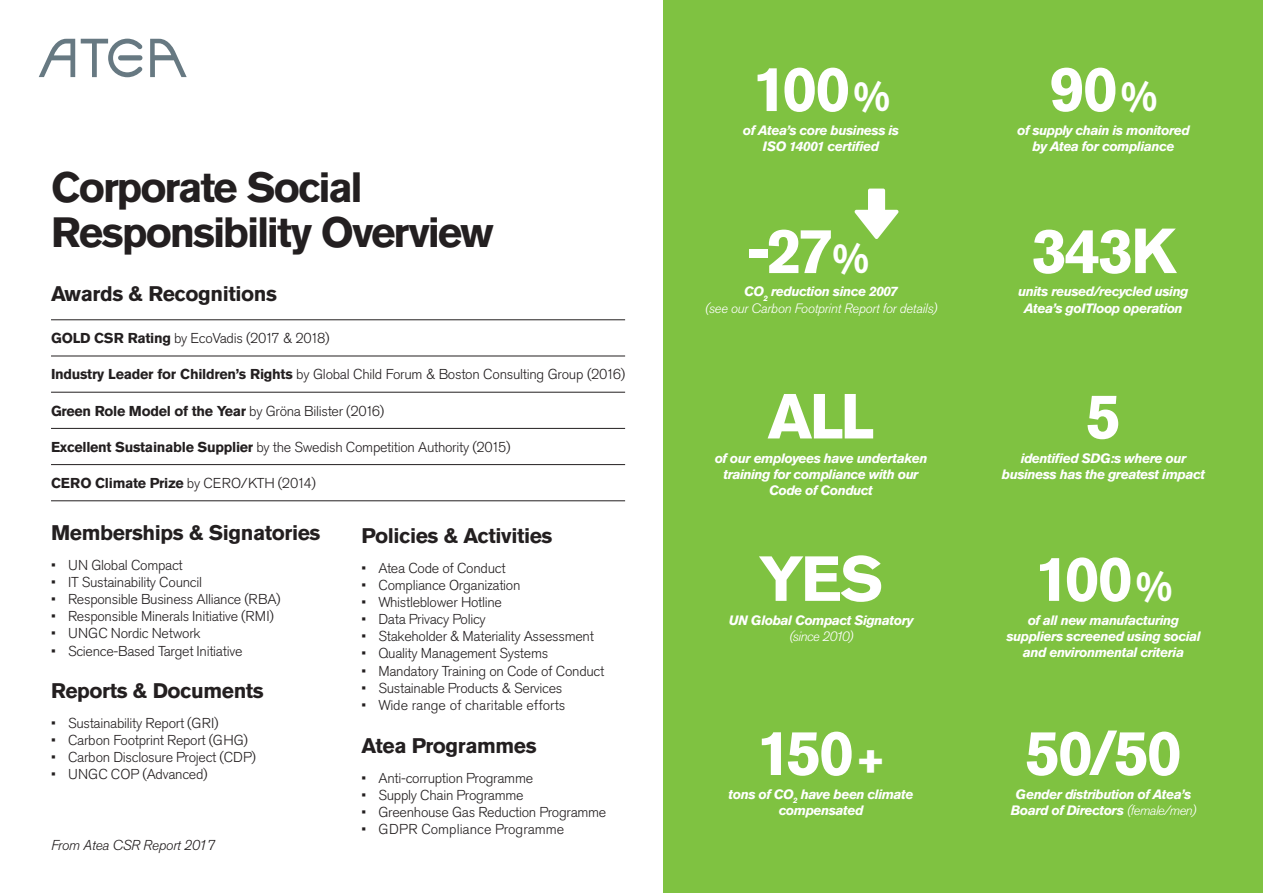
<style>
.page{position:relative;width:1263px;height:893px;background:#fff}
.page>*{position:absolute;margin:0;border:0;box-sizing:border-box;transform-origin:0 0}
.t1{font:700 63px "Akzidenz Grotesk Std";letter-spacing:-.04em;color:#fff}
.t2{font:700 42px/45px "Akzidenz Grotesk Std";letter-spacing:-.05em;color:#231f20}
.t3{font:700 21px "Akzidenz Grotesk Std";letter-spacing:-.02em;color:#231f20}
.t4{font:300 14.25px "Akzidenz Grotesk Std";letter-spacing:-.02em;color:#231f20}
.t5{font:700 14.25px "Akzidenz Grotesk Std";letter-spacing:-.02em;color:#231f20}
.t6{font:300 14.25px "Akzidenz Grotesk Std";color:#231f20}
.t7{font:italic 300 14.25px "Akzidenz Grotesk Std";letter-spacing:-.02em;color:#231f20}
.t8{font:italic 700 13.5px/16.2px "Akzidenz Grotesk Std";letter-spacing:-.04em;color:#fff;text-align:center}
.t9{font:italic 300 13.5px "Akzidenz Grotesk Std";letter-spacing:-.02em;color:#fff}
.t10{font:italic 300 13.5px "Akzidenz Grotesk Std";letter-spacing:-.04em;color:#fff}
.s1{font-weight:700}
.s2{font-weight:300}
.s3{font-size:42px}
</style>
<div class="page">
<div style="left:663px;top:0;width:600px;height:893px;background:#7fc241"></div>
<svg style="left:855px;top:189px;width:43px;height:50px"></svg>
<hr style="left:51px;top:319px;width:574px;height:1px;background:#231f20">
<hr style="left:51px;top:356px;width:574px;height:1px;background:#231f20">
<hr style="left:51px;top:392px;width:574px;height:1px;background:#231f20">
<hr style="left:51px;top:428px;width:574px;height:1px;background:#231f20">
<hr style="left:51px;top:464px;width:574px;height:1px;background:#231f20">
<hr style="left:51px;top:500px;width:574px;height:1px;background:#231f20">
<svg style="left:39px;top:39px;width:36px;height:38px"></svg>
<svg style="left:150px;top:39px;width:37px;height:38px"></svg>
<svg style="left:81px;top:39px;width:61px;height:38px"></svg>
<p class="t2" style="left:51px;top:164px;width:444px">Corporate Social<br>Responsibility Overview</p>
<p class="t3" style="left:51px;top:281px;width:228px">Awards &amp; Recognitions</p>
<p class="t4" style="left:51px;top:330px;width:280px"><span class="s1">GOLD CSR Rating</span> by EcoVadis (2017 &amp; 2018)</p>
<p class="t4" style="left:51px;top:366px;width:576px"><span class="s1">Industry Leader for Children’s Rights</span> by Global Child Forum &amp; Boston Consulting Group (2016)</p>
<p class="t5" style="left:51px;top:402px;width:335px">Green Role Model of the Year <span class="s2">by Gröna Bilister (2016)</span></p>
<p class="t4" style="left:51px;top:439px;width:461px"><span class="s1">Excellent Sustainable Supplier</span> by the Swedish Competition Authority (2015)</p>
<p class="t5" style="left:51px;top:475px;width:266px">CERO Climate Prize <span class="s2">by CERO/KTH (2014)</span></p>
<p class="t3" style="left:51px;top:521px;width:271px">Memberships &amp; Signatories</p>
<p class="t4" style="left:51px;top:557px;width:133px">• UN Global Compact</p>
<p class="t4" style="left:51px;top:574px;width:153px">• IT Sustainability Council</p>
<p class="t4" style="left:51px;top:591px;width:231px">• Responsible Business Alliance (RBA)</p>
<p class="t4" style="left:51px;top:608px;width:224px">• Responsible Minerals Initiative (RMI)</p>
<p class="t4" style="left:51px;top:625px;width:151px">• UNGC Nordic Network</p>
<p class="t4" style="left:51px;top:643px;width:193px">• Science-Based Target Initiative</p>
<p class="t3" style="left:51px;top:678px;width:214px">Reports &amp; Documents</p>
<p class="t4" style="left:51px;top:715px;width:169px">• Sustainability Report (GRI)</p>
<p class="t4" style="left:51px;top:732px;width:198px">• Carbon Footprint Report (GHG)</p>
<p class="t4" style="left:51px;top:749px;width:207px">• Carbon Disclosure Project (CDP)</p>
<p class="t4" style="left:51px;top:766px;width:158px">• UNGC COP (Advanced)</p>
<p class="t3" style="left:361px;top:524px;width:193px">Policies &amp; Activities</p>
<p class="t4" style="left:361px;top:560px;width:146px">• Atea Code of Conduct</p>
<p class="t4" style="left:361px;top:577px;width:161px">• Compliance Organization</p>
<p class="t4" style="left:361px;top:594px;width:142px">• Whistleblower Hotline</p>
<p class="t4" style="left:361px;top:611px;width:126px">• Data Privacy Policy</p>
<p class="t4" style="left:361px;top:628px;width:234px">• Stakeholder &amp; Materiality Assessment</p>
<p class="t4" style="left:361px;top:645px;width:188px">• Quality Management Systems</p>
<p class="t4" style="left:361px;top:663px;width:244px">• Mandatory Training on Code of Conduct</p>
<p class="t4" style="left:361px;top:680px;width:202px">• Sustainable Products &amp; Services</p>
<p class="t6" style="left:361px;top:697px;width:205px">• Wide range of charitable efforts</p>
<p class="t3" style="left:361px;top:733px;width:177px">Atea Programmes</p>
<p class="t4" style="left:361px;top:770px;width:173px">• Anti-corruption Programme</p>
<p class="t4" style="left:361px;top:787px;width:164px">• Supply Chain Programme</p>
<p class="t4" style="left:361px;top:804px;width:246px">• Greenhouse Gas Reduction Programme</p>
<p class="t6" style="left:361px;top:821px;width:204px">• GDPR Compliance Programme</p>
<p class="t7" style="left:51px;top:837px;width:166px">From Atea CSR Report 2017</p>
<p class="t1" style="left:752px;top:53px;width:140px">100<span class="s3">%</span></p>
<p class="t8" style="left:743px;top:122px;width:158px">of Atea’s core business is<br>ISO 14001 certified</p>
<p class="t1" style="left:746px;top:215px;width:125px">-27<span class="s3">%</span></p>
<p class="t8" style="left:744px;top:284px;width:155px">CO<sub>2</sub> reduction since 2007</p>
<p class="t9" style="left:705px;top:300px;width:234px">(see our Carbon Footprint Report for details)</p>
<p class="t1" style="left:768px;top:380px;width:108px">ALL</p>
<p class="t8" style="left:715px;top:450px;width:214px">of our employees have undertaken training for compliance with our<br>Code of Conduct</p>
<p class="t1" style="left:759px;top:542px;width:126px">YES</p>
<p class="t8" style="left:729px;top:612px;width:186px">UN Global Compact Signatory</p>
<p class="t10" style="left:789px;top:629px;width:66px">(since 2010)</p>
<p class="t1" style="left:756px;top:717px;width:131px">150<span class="s3">+</span></p>
<p class="t8" style="left:729px;top:786px;width:186px">tons of CO<sub>2</sub> have been climate</p>
<p class="t8" style="left:779px;top:802px;width:86px">compensated</p>
<p class="t1" style="left:1049px;top:53px;width:110px">90<span class="s3">%</span></p>
<p class="t8" style="left:1017px;top:122px;width:174px">of supply chain is monitored</p>
<p class="t8" style="left:1032px;top:138px;width:143px">by Atea for compliance</p>
<p class="t1" style="left:1031px;top:215px;width:145px">343K</p>
<p class="t8" style="left:1018px;top:284px;width:172px">units reused/recycled using</p>
<p class="t8" style="left:1024px;top:300px;width:160px">Atea’s goITloop operation</p>
<p class="t1" style="left:1086px;top:380px;width:37px">5</p>
<p class="t8" style="left:1021px;top:450px;width:167px">identified SDG:s where our</p>
<p class="t8" style="left:1002px;top:466px;width:205px">business has the greatest impact</p>
<p class="t1" style="left:1034px;top:542px;width:140px">100<span class="s3">%</span></p>
<p class="t8" style="left:1028px;top:612px;width:153px">of all new manufacturing</p>
<p class="t8" style="left:1006px;top:628px;width:196px">suppliers screened using social</p>
<p class="t8" style="left:1023px;top:644px;width:163px">and environmental criteria</p>
<p class="t1" style="left:1025px;top:717px;width:159px">50/50</p>
<p class="t8" style="left:1016px;top:786px;width:177px">Gender distribution of Atea’s</p>
<p class="t8" style="left:1011px;top:802px;width:187px">Board of Directors <span class="s2">(female/men)</span></p>
</div>
